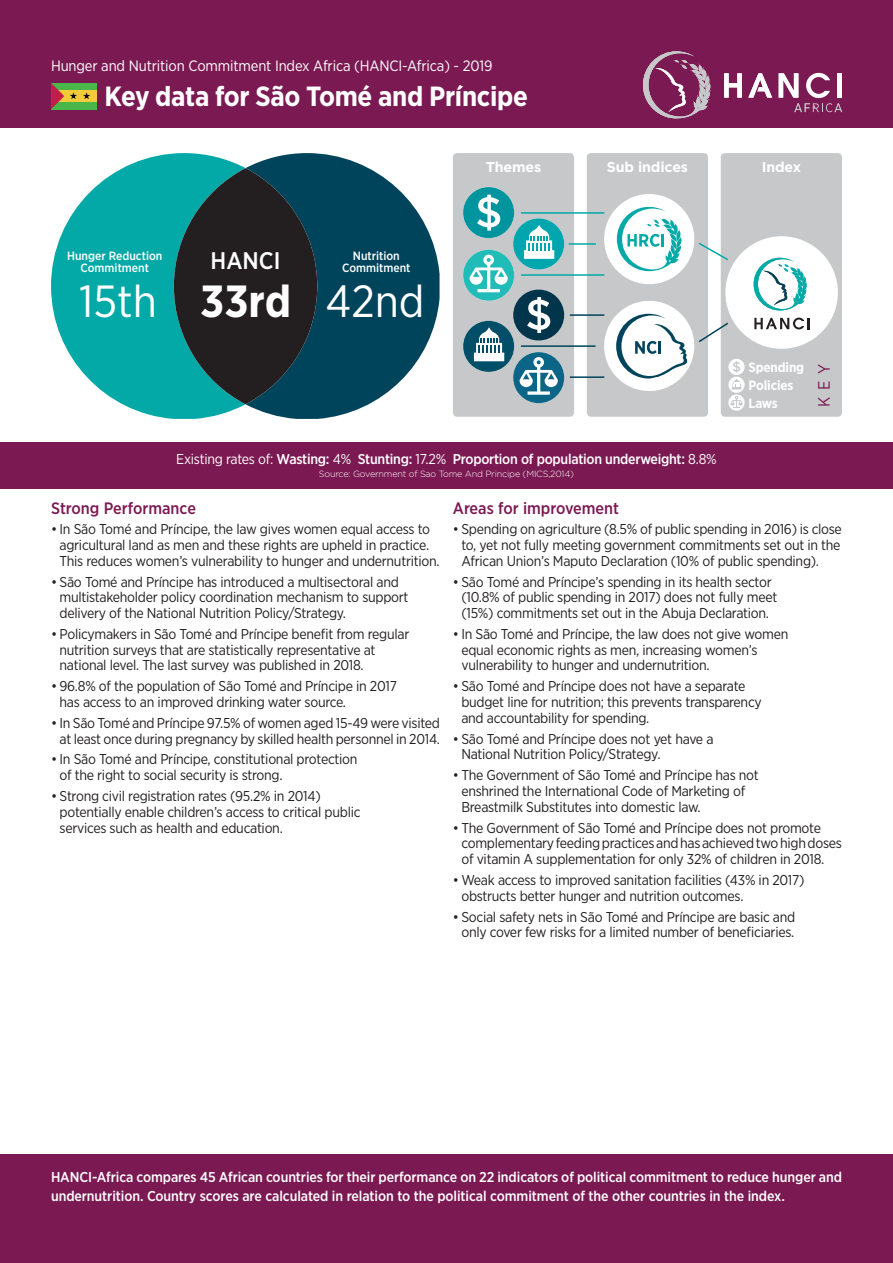
<style>
.page{position:relative;width:893px;height:1263px;background:#fff}
.page>*{position:absolute;margin:0;border:0;box-sizing:border-box;transform-origin:0 0}
.t1{font:45px "Gotham Narrow";color:#fff}
.t2{font:700 45px "Gotham Narrow";color:#fff}
.t3{font:700 27.75px "Gotham Narrow";letter-spacing:-.01em;color:#fff}
.t4{font:500 24px "Gotham Narrow";color:#fff}
.Heading{font:500 16.5px "Gotham Narrow";color:#7b1952}
.t5{font:16.5px "Gotham Narrow";color:#7b1952}
.t6{font:15px "Gotham Narrow";letter-spacing:-.01em;color:#fff}
.t7{font:14.25px/15.8px "Gotham Narrow";letter-spacing:-.02em;color:#231f20}
.t8{font:500 14.25px/18.8px "Gotham Narrow";letter-spacing:-.005em;color:#fff}
.t9{font:700 14.25px "Gotham";letter-spacing:-.01em;color:#fff}
.t10{font:700 13.5px "Gotham Narrow";letter-spacing:-.01em;color:#fff}
.t11{font:500 12px/12px "Gotham Narrow";color:#fff;text-align:center}
.t12{font:300 9px "Gotham";letter-spacing:-.02em;color:#fff}
.s1{font-weight:400}
</style>
<div class="page">
<div style="left:721px;top:153px;width:121px;height:264px;background:#c7c8ca;border-radius:4px"></div>
<div style="left:587px;top:153px;width:121px;height:264px;background:#c7c8ca;border-radius:4px"></div>
<div style="left:453px;top:153px;width:121px;height:264px;background:#c7c8ca;border-radius:4px"></div>
<div style="left:725px;top:236px;width:113px;height:113px;background:#fff;border-radius:50%"></div>
<svg style="left:754px;top:318px;width:56px;height:11px"></svg>
<svg style="left:754px;top:258px;width:53px;height:52px"></svg>
<svg style="left:463px;top:187px;width:101px;height:216px"></svg>
<svg style="left:698px;top:321px;width:30px;height:23px"></svg>
<svg style="left:699px;top:241px;width:29px;height:21px"></svg>
<div style="left:604px;top:301px;width:90px;height:90px;background:#fff;border-radius:50%"></div>
<svg style="left:616px;top:314px;width:71px;height:65px"></svg>
<div style="left:604px;top:194px;width:90px;height:90px;background:#fff;border-radius:50%"></div>
<svg style="left:617px;top:207px;width:65px;height:64px"></svg>
<hr style="left:569px;top:243px;width:27px;height:2px;background:#03a9a6">
<hr style="left:570px;top:376px;width:34px;height:2px;background:#00445b">
<hr style="left:570px;top:314px;width:34px;height:2px;background:#00445b">
<hr style="left:521px;top:345px;width:74px;height:2px;background:#00445b">
<hr style="left:521px;top:274px;width:83px;height:2px;background:#03a9a6">
<hr style="left:521px;top:212px;width:83px;height:2px;background:#03a9a6">
<svg style="left:728px;top:359px;width:17px;height:52px"></svg>
<div style="left:0;top:1154px;width:893px;height:109px;background:#7b1952"></div>
<div style="left:0;top:442px;width:893px;height:47px;background:#7b1952"></div>
<div style="left:0;top:0;width:893px;height:128px;background:#7b1952"></div>
<svg style="left:51px;top:153px;width:195px;height:266px;fill:#03a9a6"></svg>
<svg style="left:246px;top:153px;width:194px;height:266px;fill:#00445b"></svg>
<svg style="left:174px;top:168px;width:143px;height:236px;background:#1a383c"></svg>
<div style="left:51px;top:83px;width:45px;height:26px;background:#49b749"></div>
<div style="left:51px;top:90px;width:45px;height:12px;background:#f3ca3a"></div>
<svg style="left:51px;top:83px;width:13px;height:26px"></svg>
<svg style="left:70px;top:92px;width:7px;height:7px"></svg>
<svg style="left:83px;top:92px;width:7px;height:7px"></svg>
<svg style="left:724px;top:73px;width:18px;height:25px"></svg>
<svg style="left:748px;top:73px;width:24px;height:25px"></svg>
<svg style="left:643px;top:51px;width:67px;height:68px"></svg>
<svg style="left:779px;top:73px;width:63px;height:39px"></svg>
<p class="t6" style="left:51px;top:57px;width:443px">Hunger and Nutrition Commitment Index Africa (HANCI-Africa) - 2019</p>
<p class="t3" style="left:104px;top:78px;width:425px">Key data for São Tomé and Príncipe</p>
<p class="t9" style="left:486px;top:159px;width:57px">Themes</p>
<p class="t9" style="left:607px;top:159px;width:83px">Sub indices</p>
<p class="t9" style="left:762px;top:159px;width:41px">Index</p>
<p class="t11" style="left:67px;top:249px;width:97px">Hunger Reduction<br>Commitment</p>
<p class="t4" style="left:211px;top:245px;width:71px">HANCI</p>
<p class="t11" style="left:342px;top:249px;width:70px">Nutrition<br>Commitment</p>
<p class="t1" style="left:79px;top:273px;width:79px">15th</p>
<p class="t2" style="left:200px;top:272px;width:93px">33rd</p>
<p class="t1" style="left:326px;top:273px;width:101px">42nd</p>
<p class="t8" style="left:176px;top:449px;width:542px"><span class="s1">Existing rates of:</span> Wasting: <span class="s1">4%</span> Stunting: <span class="s1">17.2%</span> Proportion of population underweight: <span class="s1">8.8%</span></p>
<p class="t12" style="left:319px;top:469px;width:257px">Source: Government of Sao Tome And Principe (MICS,2014)</p>
<p class="t10" style="left:748px;top:358px;width:57px">Spending</p>
<p class="t10" style="left:748px;top:376px;width:47px">Policies</p>
<p class="t10" style="left:748px;top:394px;width:31px">Laws</p>
<p class="t5" style="left:814px;top:406px;width:44px;rotate:-90deg">KEY</p>
<p class="Heading" style="left:51px;top:498px;width:146px">Strong Performance</p>
<p class="t7" style="left:60px;top:521px;width:382px;text-indent:-9px">• In São Tomé and Príncipe, the law gives women equal access to agricultural land as men and these rights are upheld in practice.<br>This reduces women’s vulnerability to hunger and undernutrition.</p>
<p class="t7" style="left:60px;top:573px;width:350px;text-indent:-9px">• São Tomé and Príncipe has introduced a multisectoral and multistakeholder policy coordination mechanism to support delivery of the National Nutrition Policy/Strategy.</p>
<p class="t7" style="left:60px;top:626px;width:351px;text-indent:-9px">• Policymakers in São Tomé and Príncipe benefit from regular nutrition surveys that are statistically representative at national level. The last survey was published in 2018.</p>
<p class="t7" style="left:60px;top:678px;width:339px;text-indent:-9px">• 96.8% of the population of São Tomé and Príncipe in 2017 has access to an improved drinking water source.</p>
<p class="t7" style="left:51px;top:715px;width:391px;text-align:center">• In São Tomé and Príncipe 97.5% of women aged 15-49 were visited at least once during pregnancy by skilled health personnel in 2014.</p>
<p class="t7" style="left:60px;top:751px;width:299px;text-indent:-9px">• In São Tomé and Príncipe, constitutional protection of the right to social security is strong.</p>
<p class="t7" style="left:60px;top:788px;width:302px;text-indent:-9px">• Strong civil registration rates (95.2% in 2014) potentially enable children’s access to critical public services such as health and education.</p>
<p class="Heading" style="left:453px;top:498px;width:168px">Areas for improvement</p>
<p class="t7" style="left:461px;top:521px;width:382px;text-align:justify;text-indent:-9px">• Spending on agriculture (8.5% of public spending in 2016) is close to, yet not fully meeting government commitments set out in the African Union’s Maputo Declaration (10% of public spending).</p>
<p class="t7" style="left:453px;top:573px;width:326px;text-align:center">• São Tomé and Príncipe’s spending in its health sector (10.8% of public spending in 2017) does not fully meet (15%) commitments set out in the Abuja Declaration.</p>
<p class="t7" style="left:461px;top:626px;width:328px;text-indent:-9px">• In São Tomé and Príncipe, the law does not give women equal economic rights as men, increasing women’s vulnerability to hunger and undernutrition.</p>
<p class="t7" style="left:461px;top:678px;width:302px;text-indent:-9px">• São Tomé and Príncipe does not have a separate budget line for nutrition; this prevents transparency and accountability for spending.</p>
<p class="t7" style="left:461px;top:730px;width:254px;text-indent:-9px">• São Tomé and Príncipe does not yet have a<br>National Nutrition Policy/Strategy.</p>
<p class="t7" style="left:461px;top:767px;width:299px;text-indent:-9px">• The Government of São Tomé and Príncipe has not enshrined the International Code of Marketing of<br>Breastmilk Substitutes into domestic law.</p>
<p class="t7" style="left:461px;top:819px;width:382px;text-indent:-9px">• The Government of São Tomé and Príncipe does not promote complementary feeding practices and has achieved two high doses of vitamin A supplementation for only 32% of children in 2018.</p>
<p class="t7" style="left:461px;top:872px;width:345px;text-indent:-9px">• Weak access to improved sanitation facilities (43% in 2017) obstructs better hunger and nutrition outcomes.</p>
<p class="t7" style="left:453px;top:908px;width:344px;text-align:center">• Social safety nets in São Tomé and Príncipe are basic and only cover few risks for a limited number of beneficiaries.</p>
<p class="t8" style="left:51px;top:1168px;width:792px">HANCI-Africa compares 45 African countries for their performance on 22 indicators of political commitment to reduce hunger and undernutrition. Country scores are calculated in relation to the political commitment of the other countries in the index.</p>
</div>
